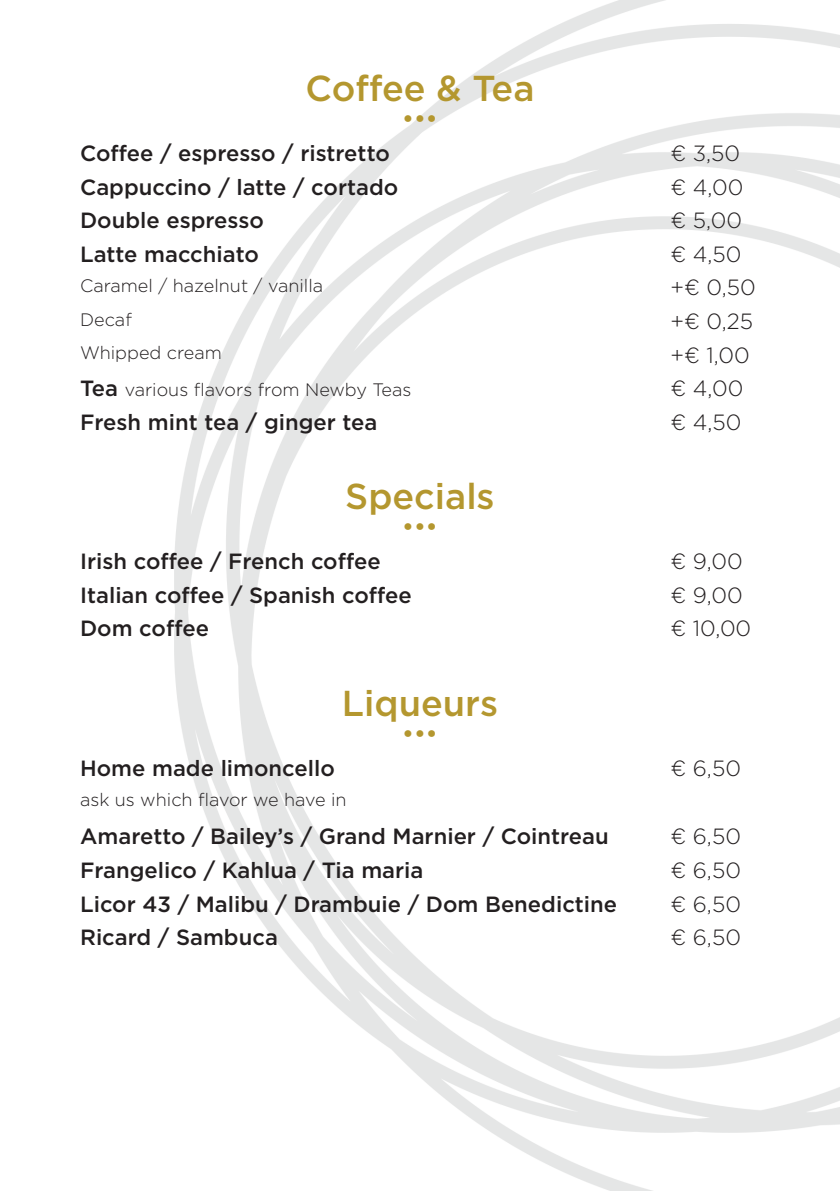
<style>
.page{position:relative;width:840px;height:1191px;background:#fff}
.page>*{position:absolute;margin:0;border:0;box-sizing:border-box;transform-origin:0 0}
.t1{font:500 36px "Gotham";color:#b4972f}
.t2{font:500 24px "Gotham";color:#b4972f}
.t3{font:500 22px "Gotham";color:#231f20}
.t4{font:300 22px "Gotham";color:#231f20}
.t5{font:300 18px "Gotham";color:#231f20}
.s1{font-weight:500;font-size:22px}
</style>
<div class="page">
<img style="left:174px;top:0;width:665px;height:1191px">
<p class="t1" style="left:305px;top:65px;width:230px">Coffee &amp; Tea</p>
<p class="t2" style="left:402px;top:103px;width:37px">•••</p>
<p class="t3" style="left:80px;top:139px;width:311px">Coffee / espresso / ristretto</p>
<p class="t4" style="left:670px;top:139px;width:71px">€ 3,50</p>
<p class="t3" style="left:80px;top:172px;width:319px">Cappuccino / latte / cortado</p>
<p class="t4" style="left:670px;top:173px;width:74px">€ 4,00</p>
<p class="t3" style="left:80px;top:206px;width:185px">Double espresso</p>
<p class="t4" style="left:670px;top:206px;width:73px">€ 5,00</p>
<p class="t3" style="left:80px;top:239px;width:180px">Latte macchiato</p>
<p class="t4" style="left:670px;top:240px;width:73px">€ 4,50</p>
<p class="t5" style="left:80px;top:274px;width:244px">Caramel / hazelnut / vanilla</p>
<p class="t4" style="left:670px;top:274px;width:87px">+€ 0,50</p>
<p class="t5" style="left:80px;top:308px;width:53px">Decaf</p>
<p class="t4" style="left:670px;top:307px;width:84px">+€ 0,25</p>
<p class="t5" style="left:80px;top:342px;width:143px">Whipped cream</p>
<p class="t4" style="left:670px;top:341px;width:81px">+€ 1,00</p>
<p class="t5" style="left:80px;top:378px;width:332px"><span class="s1">Tea</span> various flavors from Newby Teas</p>
<p class="t4" style="left:670px;top:374px;width:74px">€ 4,00</p>
<p class="t3" style="left:80px;top:407px;width:299px">Fresh mint tea / ginger tea</p>
<p class="t4" style="left:670px;top:408px;width:73px">€ 4,50</p>
<p class="t1" style="left:345px;top:473px;width:151px">Specials</p>
<p class="t2" style="left:402px;top:511px;width:37px">•••</p>
<p class="t3" style="left:80px;top:547px;width:302px">Irish coffee / French coffee</p>
<p class="t4" style="left:670px;top:547px;width:74px">€ 9,00</p>
<p class="t3" style="left:80px;top:580px;width:333px">Italian coffee / Spanish coffee</p>
<p class="t4" style="left:670px;top:581px;width:74px">€ 9,00</p>
<p class="t3" style="left:80px;top:614px;width:130px">Dom coffee</p>
<p class="t4" style="left:670px;top:614px;width:82px">€ 10,00</p>
<p class="t1" style="left:342px;top:679px;width:158px">Liqueurs</p>
<p class="t2" style="left:402px;top:717px;width:37px">•••</p>
<p class="t3" style="left:80px;top:753px;width:256px">Home made limoncello</p>
<p class="t4" style="left:670px;top:754px;width:72px">€ 6,50</p>
<p class="t5" style="left:80px;top:788px;width:268px">ask us which flavor we have in</p>
<p class="t3" style="left:80px;top:822px;width:530px">Amaretto / Bailey’s / Grand Marnier / Cointreau</p>
<p class="t4" style="left:670px;top:822px;width:72px">€ 6,50</p>
<p class="t3" style="left:80px;top:855px;width:345px">Frangelico / Kahlua / Tia maria</p>
<p class="t4" style="left:670px;top:856px;width:72px">€ 6,50</p>
<p class="t3" style="left:80px;top:889px;width:538px">Licor 43 / Malibu / Drambuie / Dom Benedictine</p>
<p class="t4" style="left:670px;top:890px;width:72px">€ 6,50</p>
<p class="t3" style="left:80px;top:923px;width:199px">Ricard / Sambuca</p>
<p class="t4" style="left:670px;top:923px;width:72px">€ 6,50</p>
</div>
